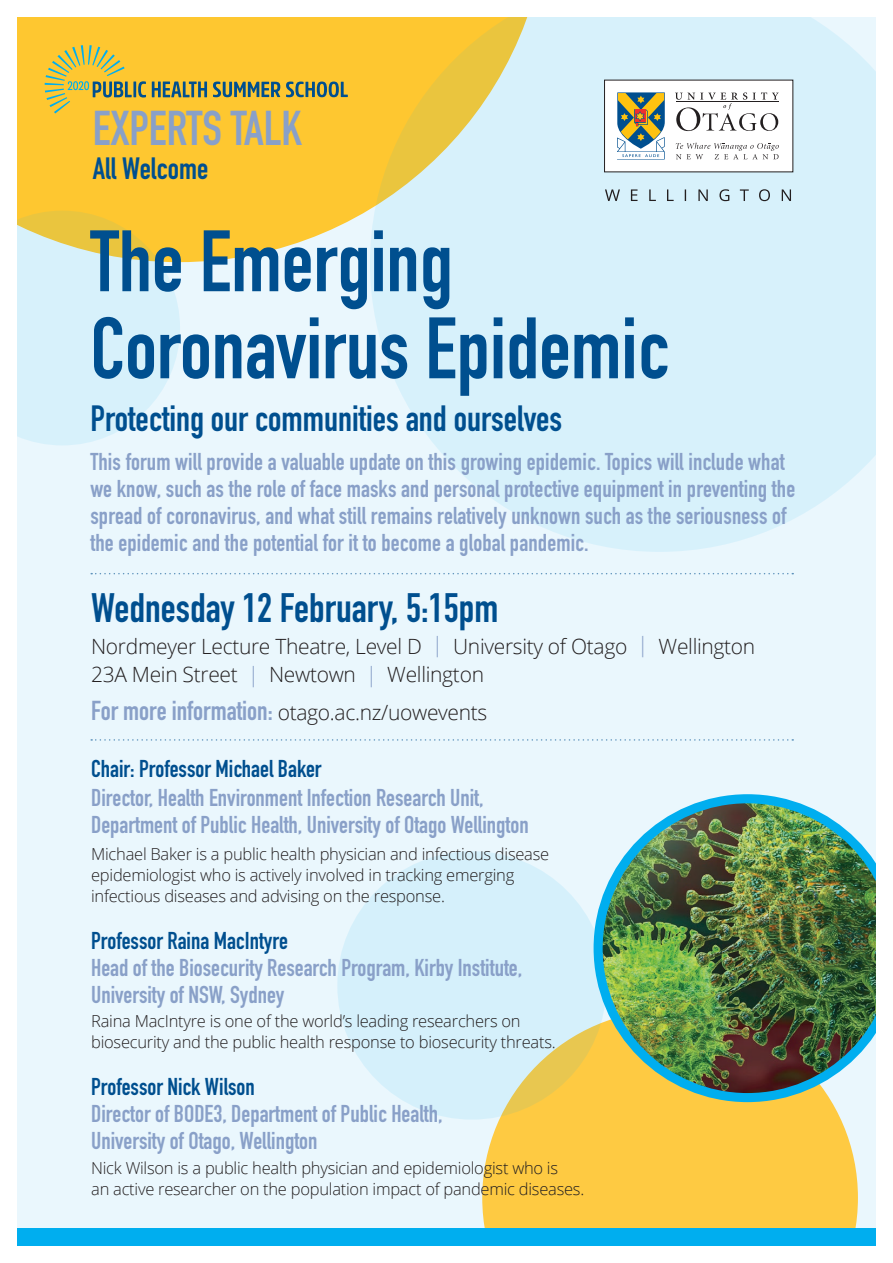
<style>
.page{position:relative;width:893px;height:1263px;background:#fff}
.page>*{position:absolute;margin:0;border:0;box-sizing:border-box;transform-origin:0 0}
.t1{font:700 85.5px/87px "DIN Condensed";color:#004f8f}
.t2{font:700 48.15px "DIN Condensed";color:#89a0c8}
.t3{font:700 40.5px "DIN Condensed";color:#004f8f}
.t4{font:700 36px "DIN Condensed";color:#004f8f}
.t5{font:700 30.45px "DIN Condensed";color:#004f8f}
.t6{font:700 24px/27px "DIN Condensed";color:#89a0c8}
.t7{font:700 24px "DIN Condensed";color:#004f8f}
.t8{font:300 21px/28.5px "Open Sans";letter-spacing:-.015em;color:#231f20}
.t9{font:300 16.5px/21px "Open Sans";letter-spacing:-.015em;color:#231f20}
.s1{color:#89a0c8}
.s2{font-family:"DIN Condensed";font-weight:700;font-size:27px;color:#89a0c8}
</style>
<div class="page">
<div style="left:17px;top:17px;width:859px;height:1229px;background:#eaf7fd"></div>
<div style="left:482px;top:1041px;width:376px;height:188px;background:#feca42"></div>
<div style="left:17px;top:17px;width:353px;height:245px;background:#fec730"></div>
<svg style="left:17px;top:211px;width:163px;height:234px;background:#ddeada"></svg>
<svg style="left:370px;top:17px;width:506px;height:535px;background:#dbeeec"></svg>
<div style="left:337px;top:851px;width:269px;height:268px;background:#d5f0fb;border-radius:50%"></div>
<div style="left:604px;top:80px;width:189px;height:92px;background:#fff"></div>
<svg style="left:675px;top:92px;width:104px;height:39px"></svg>
<hr style="left:676px;top:102px;width:103px;height:1px;background:#231f20">
<svg style="left:617px;top:92px;width:48px;height:67px"></svg>
<svg style="left:676px;top:143px;width:103px;height:16px"></svg>
<svg style="left:605px;top:189px;width:186px;height:12px;background:#bacfd8"></svg>
<div style="left:17px;top:1229px;width:859px;height:17px;background:#00aeef"></div>
<svg style="left:91px;top:739px;width:702px;height:2px"></svg>
<svg style="left:213px;top:82px;width:135px;height:15px;background:#7e8a5f"></svg>
<svg style="left:45px;top:45px;width:162px;height:68px;background:#dabb42"></svg>
<svg style="left:91px;top:573px;width:702px;height:1px"></svg>
<img style="left:594px;top:794px;width:282px;height:308px">
<h2 class="t2" style="left:93px;top:96px;width:211px">EXPERTS TALK</h2>
<p class="t5" style="left:93px;top:148px;width:117px">All Welcome</p>
<h1 class="t1" style="left:90px;top:217px;width:580px">The Emerging<br>Coronavirus Epidemic</h1>
<h3 class="t4" style="left:90px;top:394px;width:473px">Protecting our communities and ourselves</h3>
<p class="t6" style="left:90px;top:448px;width:706px">This forum will provide a valuable update on this growing epidemic. Topics will include what we know, such as the role of face masks and personal protective equipment in preventing the spread of coronavirus, and what still remains relatively unknown such as the seriousness of the epidemic and the potential for it to become a global pandemic.</p>
<h3 class="t3" style="left:91px;top:581px;width:409px">Wednesday 12 February, 5:15pm</h3>
<p class="t8" style="left:91px;top:631px;width:666px">Nordmeyer Lecture Theatre, Level D <span class="s1">|</span> University of Otago <span class="s1">|</span> Wellington<br>23A Mein Street <span class="s1">|</span> Newtown <span class="s1">|</span> Wellington</p>
<p class="t8" style="left:91px;top:697px;width:398px"><span class="s2">For more information:</span> otago.ac.nz/uowevents</p>
<p class="t7" style="left:91px;top:753px;width:232px">Chair: Professor Michael Baker</p>
<p class="t6" style="left:91px;top:784px;width:439px">Director, Health Environment Infection Research Unit,<br>Department of Public Health, University of Otago Wellington</p>
<p class="t9" style="left:91px;top:843px;width:460px">Michael Baker is a public health physician and infectious disease epidemiologist who is actively involved in tracking emerging infectious diseases and advising on the response.</p>
<p class="t7" style="left:91px;top:924px;width:198px">Professor Raina MacIntyre</p>
<p class="t6" style="left:91px;top:953px;width:433px">Head of the Biosecurity Research Program, Kirby Institute,<br>University of NSW, Sydney</p>
<p class="t9" style="left:91px;top:1010px;width:466px">Raina MacIntyre is one of the world’s leading researchers on biosecurity and the public health response to biosecurity threats.</p>
<p class="t7" style="left:91px;top:1070px;width:165px">Professor Nick Wilson</p>
<p class="t6" style="left:91px;top:1100px;width:353px">Director of BODE3, Department of Public Health,<br>University of Otago, Wellington</p>
<p class="t9" style="left:91px;top:1157px;width:495px">Nick Wilson is a public health physician and epidemiologist who is<br>an active researcher on the population impact of pandemic diseases.</p>
</div>
